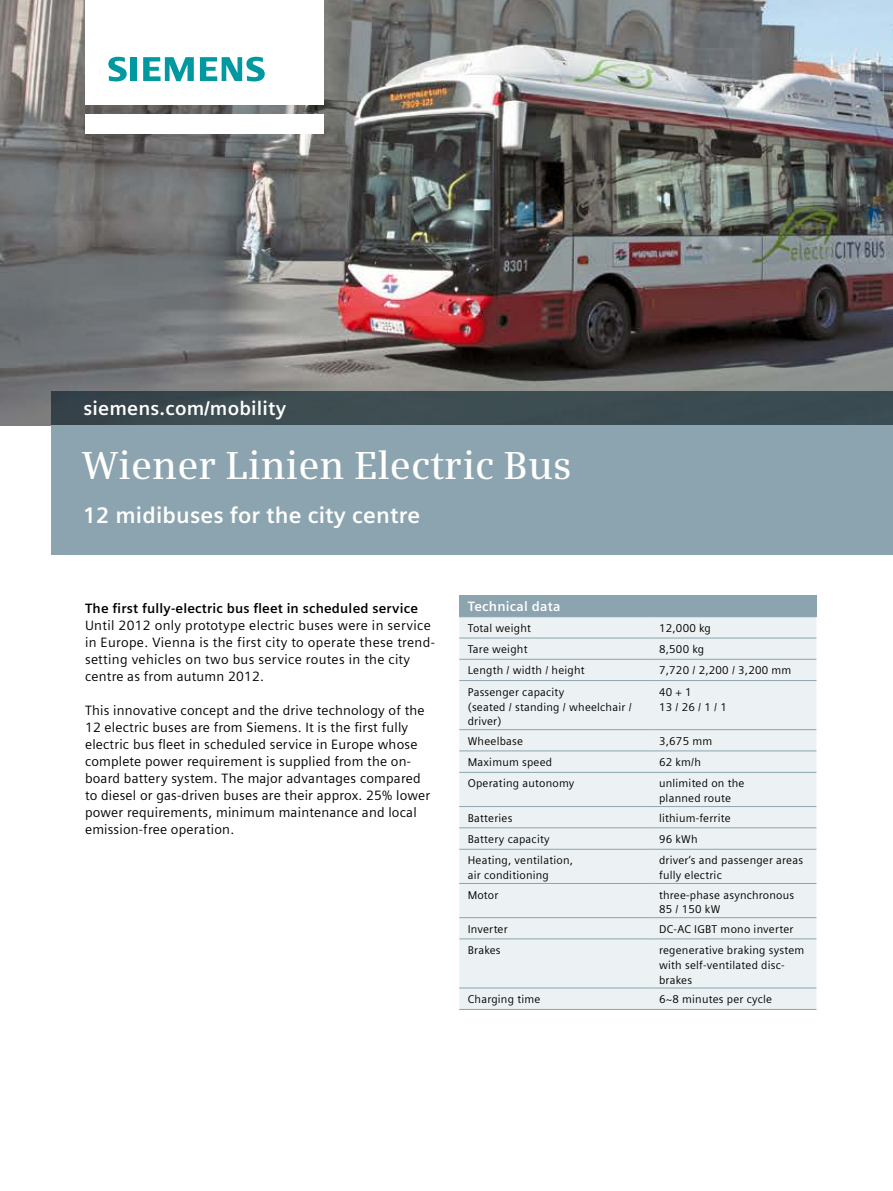
<style>
.page{position:relative;width:893px;height:1191px;background:#fff}
.page>*{position:absolute;margin:0;border:0;box-sizing:border-box;transform-origin:0 0}
.t1{font:600 39px "Siemens Serif";color:#fff}
.t2{font:700 22.5px "Siemens Sans";letter-spacing:.01em;color:#fff}
.t3{font:700 19.5px "Siemens Sans";letter-spacing:.01em;color:#fff}
.t4{font:13.5px/17px "Siemens Sans";letter-spacing:.015em;color:#000}
.t5{font:700 13.5px "Siemens Sans";letter-spacing:.015em;color:#000}
.t6{font:700 13.5px "Siemens Sans";letter-spacing:.015em;color:#fff}
.t7{font:11.25px/14.9px "Siemens Sans";letter-spacing:.02em;color:#000}
</style>
<div class="page">
<img style="left:0;top:0;width:893px;height:425px">
<div style="left:85px;top:114px;width:238px;height:19px;background:#fff"></div>
<div style="left:85px;top:0;width:238px;height:105px;background:#fff"></div>
<svg style="left:108px;top:57px;width:19px;height:24px"></svg>
<div style="left:130px;top:57px;width:7px;height:24px;background:#00999f"></div>
<svg style="left:143px;top:57px;width:51px;height:24px"></svg>
<svg style="left:200px;top:57px;width:65px;height:24px"></svg>
<div style="left:51px;top:391px;width:842px;height:34px;background:#3b4c51"></div>
<div style="left:51px;top:425px;width:842px;height:130px;background:#8ba4af"></div>
<div style="left:459px;top:595px;width:357px;height:22px;background:#8ba4af"></div>
<div style="left:459px;top:617px;width:357px;height:392px;background:#ecf1f3"></div>
<hr style="left:651px;top:637px;width:165px;height:1px;background:#8ba4af">
<hr style="left:459px;top:659px;width:192px;height:1px;background:#8ba4af">
<hr style="left:651px;top:659px;width:165px;height:1px;background:#8ba4af">
<hr style="left:459px;top:680px;width:192px;height:1px;background:#8ba4af">
<hr style="left:651px;top:680px;width:165px;height:1px;background:#8ba4af">
<hr style="left:459px;top:729px;width:192px;height:1px;background:#8ba4af">
<hr style="left:651px;top:729px;width:165px;height:1px;background:#8ba4af">
<hr style="left:459px;top:750px;width:192px;height:1px;background:#8ba4af">
<hr style="left:651px;top:750px;width:165px;height:1px;background:#8ba4af">
<hr style="left:459px;top:772px;width:192px;height:1px;background:#8ba4af">
<hr style="left:651px;top:772px;width:165px;height:1px;background:#8ba4af">
<hr style="left:459px;top:806px;width:192px;height:1px;background:#8ba4af">
<hr style="left:651px;top:806px;width:165px;height:1px;background:#8ba4af">
<hr style="left:459px;top:827px;width:192px;height:1px;background:#8ba4af">
<hr style="left:651px;top:827px;width:165px;height:1px;background:#8ba4af">
<hr style="left:459px;top:849px;width:192px;height:1px;background:#8ba4af">
<hr style="left:651px;top:849px;width:165px;height:1px;background:#8ba4af">
<hr style="left:459px;top:883px;width:192px;height:1px;background:#8ba4af">
<hr style="left:651px;top:883px;width:165px;height:1px;background:#8ba4af">
<hr style="left:459px;top:917px;width:192px;height:1px;background:#8ba4af">
<hr style="left:651px;top:917px;width:165px;height:1px;background:#8ba4af">
<hr style="left:459px;top:938px;width:192px;height:1px;background:#8ba4af">
<hr style="left:651px;top:938px;width:165px;height:1px;background:#8ba4af">
<hr style="left:459px;top:987px;width:192px;height:1px;background:#8ba4af">
<hr style="left:651px;top:987px;width:165px;height:1px;background:#8ba4af">
<hr style="left:459px;top:1009px;width:192px;height:1px;background:#8ba4af">
<hr style="left:651px;top:1009px;width:165px;height:1px;background:#8ba4af">
<hr style="left:459px;top:637px;width:192px;height:1px;background:#8ba4af">
<h3 class="t3" style="left:83px;top:397px;width:204px">siemens.com/mobility</h3>
<h1 class="t1" style="left:82px;top:442px;width:491px">Wiener Linien Electric Bus</h1>
<h2 class="t2" style="left:83px;top:502px;width:339px">12 midibuses for the city centre</h2>
<p class="t5" style="left:85px;top:600px;width:335px">The first fully-electric bus fleet in scheduled service</p>
<p class="t4" style="left:85px;top:616px;width:351px">Until 2012 only prototype electric buses were in service in Europe. Vienna is the first city to operate these trend&shy;setting vehicles on two bus service routes in the city centre as from autumn 2012.</p>
<p class="t4" style="left:85px;top:701px;width:347px">This innovative concept and the drive technology of the 12 electric buses are from Siemens. It is the first fully electric bus fleet in scheduled service in Europe whose complete power requirement is supplied from the on&shy;board battery system. The major advantages compared to diesel or gas-driven buses are their approx. 25% lower power requirements, minimum maintenance and local emission-free operation.</p>
<p class="t6" style="left:468px;top:599px;width:94px">Technical data</p>
<p class="t7" style="left:468px;top:620px;width:65px">Total weight</p>
<p class="t7" style="left:659px;top:620px;width:53px">12,000 kg</p>
<p class="t7" style="left:468px;top:642px;width:61px">Tare weight</p>
<p class="t7" style="left:659px;top:642px;width:47px">8,500 kg</p>
<p class="t7" style="left:468px;top:663px;width:118px">Length / width / height</p>
<p class="t7" style="left:659px;top:663px;width:134px">7,720 / 2,200 / 3,200 mm</p>
<p class="t7" style="left:468px;top:684px;width:165px">Passenger capacity<br>(seated / standing / wheelchair / driver)</p>
<p class="t7" style="left:659px;top:684px;width:69px">40 + 1<br>13 / 26 / 1 / 1</p>
<p class="t7" style="left:468px;top:733px;width:57px">Wheelbase</p>
<p class="t7" style="left:659px;top:733px;width:55px">3,675 mm</p>
<p class="t7" style="left:468px;top:754px;width:86px">Maximum speed</p>
<p class="t7" style="left:659px;top:754px;width:43px">62 km/h</p>
<p class="t7" style="left:468px;top:776px;width:108px">Operating autonomy</p>
<p class="t7" style="left:659px;top:776px;width:87px">unlimited on the planned route</p>
<p class="t7" style="left:468px;top:810px;width:46px">Batteries</p>
<p class="t7" style="left:659px;top:810px;width:73px">lithium-ferrite</p>
<p class="t7" style="left:468px;top:831px;width:83px">Battery capacity</p>
<p class="t7" style="left:659px;top:831px;width:40px">96 kWh</p>
<p class="t7" style="left:468px;top:853px;width:107px">Heating, ventilation, air conditioning</p>
<p class="t7" style="left:659px;top:853px;width:146px">driver‘s and passenger areas fully electric</p>
<p class="t7" style="left:468px;top:887px;width:32px">Motor</p>
<p class="t7" style="left:659px;top:887px;width:137px">three-phase asynchronous<br>85 / 150 kW</p>
<p class="t7" style="left:468px;top:921px;width:41px">Inverter</p>
<p class="t7" style="left:659px;top:921px;width:136px">DC-AC IGBT mono inverter</p>
<p class="t7" style="left:468px;top:942px;width:34px">Brakes</p>
<p class="t7" style="left:659px;top:942px;width:147px">regenerative braking system with self-ventilated disc&shy;brakes</p>
<p class="t7" style="left:468px;top:991px;width:74px">Charging time</p>
<p class="t7" style="left:659px;top:991px;width:114px">6~8 minutes per cycle</p>
</div>
